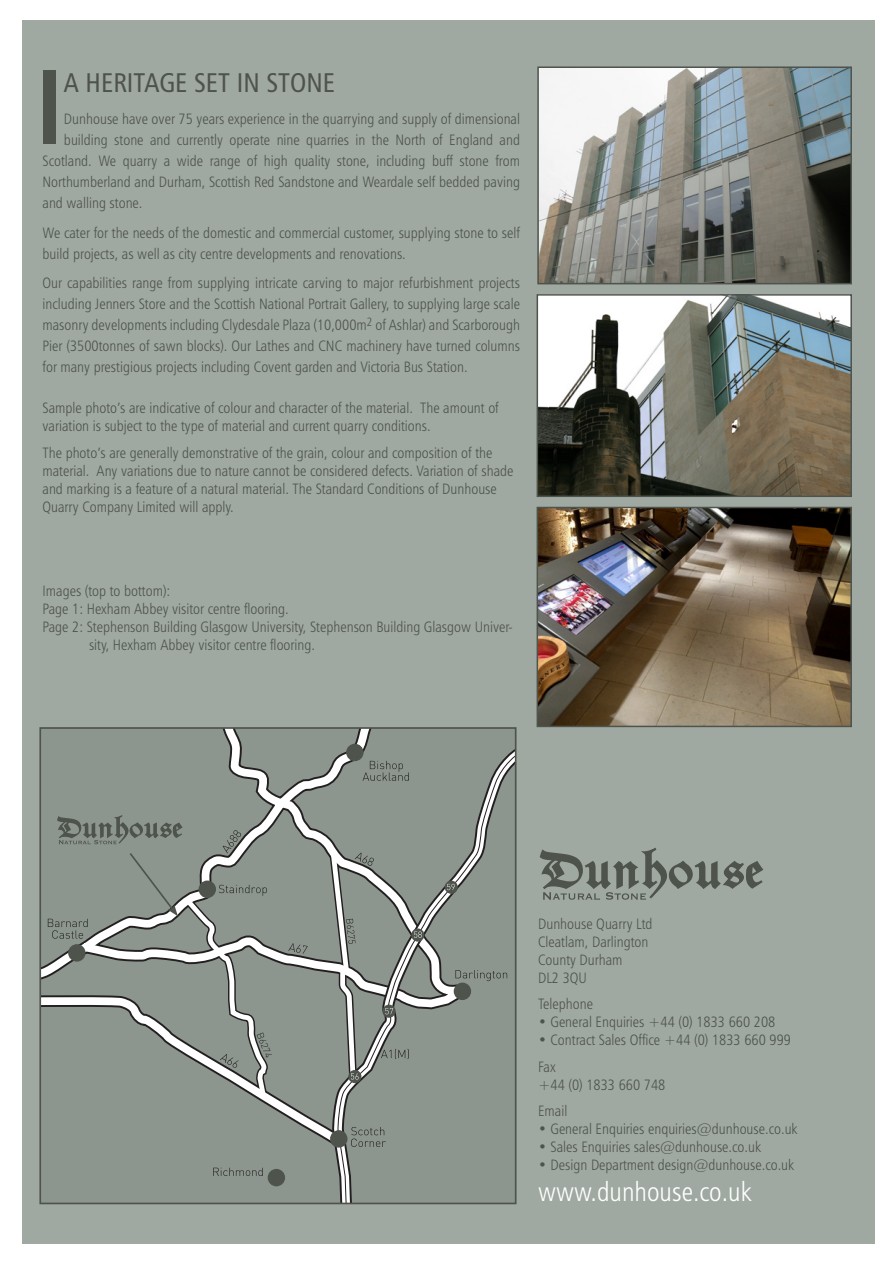
<style>
.page{position:relative;width:893px;height:1263px;background:#fff}
.page>*{position:absolute;margin:0;border:0;box-sizing:border-box;transform-origin:0 0}
.t1{font:27px "Humanist 777 BT Roman Condensed B";color:#4e534c}
.t2{font:27px "Humanist 777 BT Light Condensed B";color:#fff}
.t3{font:15px/18px "Humanist 777 BT Light Condensed B";color:#4e534c}
</style>
<div class="page">
<div style="left:22px;top:20px;width:852px;height:1223px;background:#a0a9a1"></div>
<div style="left:43px;top:70px;width:12px;height:74px;background:#4e534c"></div>
<svg style="left:540px;top:848px;width:223px;height:52px"></svg>
<div style="left:42px;top:730px;width:431px;height:16px;background:#8c968e"></div>
<svg style="left:42px;top:746px;width:471px;height:455px;background:#8e9790"></svg>
<svg style="left:337px;top:753px;width:176px;height:448px;background:#8e9790"></svg>
<div style="left:330px;top:1130px;width:17px;height:17px;background:#4e534c;border-radius:50%"></div>
<svg style="left:382px;top:1004px;width:14px;height:14px"></svg>
<div style="left:411px;top:928px;width:13px;height:14px;background:#4e534c;border-radius:50%"></div>
<div style="left:445px;top:881px;width:13px;height:13px;background:#4e534c;border-radius:50%"></div>
<svg style="left:327px;top:845px;width:47px;height:238px;background:#959c96"></svg>
<svg style="left:385px;top:1008px;width:8px;height:6px"></svg>
<svg style="left:414px;top:931px;width:8px;height:7px"></svg>
<svg style="left:447px;top:884px;width:8px;height:6px"></svg>
<div style="left:39px;top:727px;width:477px;height:477px;border:2px solid #4e534c"></div>
<svg style="left:48px;top:815px;width:224px;height:305px;background:#8e9790"></svg>
<img style="left:540px;top:69px;width:309px;height:212px">
<div style="left:537px;top:66px;width:315px;height:218px;border:2px solid #4e534c"></div>
<img style="left:540px;top:297px;width:309px;height:197px">
<div style="left:537px;top:294px;width:315px;height:203px;border:2px solid #4e534c"></div>
<img style="left:540px;top:510px;width:309px;height:214px">
<div style="left:537px;top:507px;width:315px;height:220px;border:2px solid #4e534c"></div>
<p class="t1" style="left:64px;top:66px;width:273px">A HERITAGE SET IN STONE</p>
<p class="t3" style="left:64px;top:110px;width:458px">Dunhouse have over 75 years experience in the quarrying and supply of dimensional</p>
<p class="t3" style="left:64px;top:131px;width:458px">building stone and currently operate nine quarries in the North of England and</p>
<p class="t3" style="left:43px;top:152px;width:479px">Scotland. We quarry a wide range of high quality stone, including buff stone from</p>
<p class="t3" style="left:43px;top:173px;width:479px">Northumberland and Durham, Scottish Red Sandstone and Weardale self bedded paving</p>
<p class="t3" style="left:43px;top:194px;width:102px">and walling stone.</p>
<p class="t3" style="left:43px;top:222px;width:479px;line-height:21px">We cater for the needs of the domestic and commercial customer, supplying stone to self build projects, as well as city centre developments and renovations.</p>
<p class="t3" style="left:43px;top:272px;width:479px;line-height:21px;text-align:justify">Our capabilities range from supplying intricate carving to major refurbishment projects including Jenners Store and the Scottish National Portrait Gallery, to supplying large scale masonry developments including Clydesdale Plaza (10,000m<sup>2</sup> of Ashlar) and Scarborough Pier (3500tonnes of sawn blocks). Our Lathes and CNC machinery have turned columns for many prestigious projects including Covent garden and Victoria Bus Station.</p>
<p class="t3" style="left:43px;top:399px;width:458px">Sample photo’s are indicative of colour and character of the material. The amount of variation is subject to the type of material and current quarry conditions.</p>
<p class="t3" style="left:43px;top:443px;width:472px">The photo’s are generally demonstrative of the grain, colour and composition of the material. Any variations due to nature cannot be considered defects. Variation of shade and marking is a feature of a natural material. The Standard Conditions of Dunhouse Quarry Company Limited will apply.</p>
<p class="t3" style="left:43px;top:582px;width:129px">Images (top to bottom):</p>
<p class="t3" style="left:43px;top:600px;width:248px">Page 1: Hexham Abbey visitor centre flooring.</p>
<p class="t3" style="left:89px;top:618px;width:425px;text-indent:-46px">Page 2: Stephenson Building Glasgow University, Stephenson Building Glasgow Univer&shy;sity, Hexham Abbey visitor centre flooring.</p>
<p class="t3" style="left:538px;top:914px;width:116px">Dunhouse Quarry Ltd</p>
<p class="t3" style="left:538px;top:932px;width:112px">Cleatlam, Darlington</p>
<p class="t3" style="left:538px;top:950px;width:86px">County Durham</p>
<p class="t3" style="left:538px;top:968px;width:50px">DL2 3QU</p>
<p class="t3" style="left:538px;top:995px;width:56px">Telephone</p>
<p class="t3" style="left:538px;top:1013px;width:239px">• General Enquiries +44 (0) 1833 660 208</p>
<p class="t3" style="left:538px;top:1031px;width:254px">• Contract Sales Office +44 (0) 1833 660 999</p>
<p class="t3" style="left:538px;top:1057px;width:129px">Fax<br>+44 (0) 1833 660 748</p>
<p class="t3" style="left:538px;top:1102px;width:31px">Email</p>
<p class="t3" style="left:538px;top:1120px;width:261px">• General Enquiries enquiries@dunhouse.co.uk</p>
<p class="t3" style="left:538px;top:1138px;width:224px">• Sales Enquiries sales@dunhouse.co.uk</p>
<p class="t3" style="left:538px;top:1156px;width:258px">• Design Department design@dunhouse.co.uk</p>
<p class="t2" style="left:538px;top:1175px;width:215px">www.dunhouse.co.uk</p>
</div>
